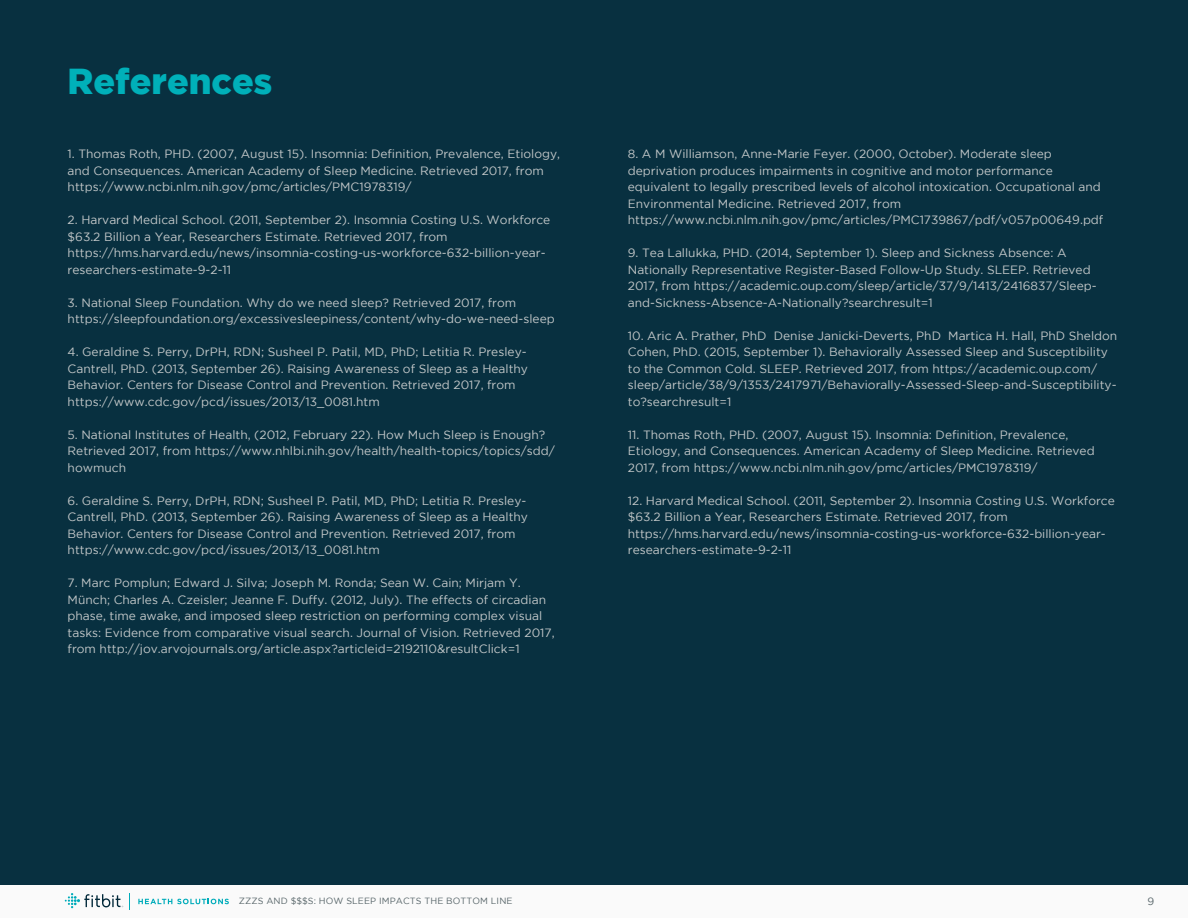
<style>
.page{position:relative;width:1188px;height:918px;background:#fff}
.page>*{position:absolute;margin:0;border:0;box-sizing:border-box;transform-origin:0 0}
.t1{font:900 36px "Gotham";color:#00b0b9}
.t2{font:12px/16.5px "Gotham";color:#c3c8c9}
.t3{font:10.5px "Gotham";color:#576569}
.t4{font:9px "Gotham";letter-spacing:.015em;color:#576569}
</style>
<div class="page">
<div style="left:0;top:884px;width:1188px;height:34px;background:#fafafa"></div>
<svg style="left:138px;top:899px;width:91px;height:5px"></svg>
<svg style="left:65px;top:893px;width:58px;height:15px"></svg>
<div style="left:0;top:0;width:1188px;height:884px;background:#083040"></div>
<h1 class="t1" style="left:68px;top:60px;width:206px">References</h1>
<p class="t2" style="left:68px;top:145px;width:494px">1. Thomas Roth, PHD. (2007, August 15). Insomnia: Definition, Prevalence, Etiology, and Consequences. American Academy of Sleep Medicine. Retrieved 2017, from https://www.ncbi.nlm.nih.gov/pmc/articles/PMC1978319/</p>
<p class="t2" style="left:68px;top:211px;width:484px">2. Harvard Medical School. (2011, September 2). Insomnia Costing U.S. Workforce $63.2 Billion a Year, Researchers Estimate. Retrieved 2017, from https://hms.harvard.edu/news/insomnia-costing-us-workforce-632-billion-year&shy;researchers-estimate-9-2-11</p>
<p class="t2" style="left:68px;top:294px;width:489px">3. National Sleep Foundation. Why do we need sleep? Retrieved 2017, from https://sleepfoundation.org/excessivesleepiness/content/why-do-we-need-sleep</p>
<p class="t2" style="left:68px;top:343px;width:462px">4. Geraldine S. Perry, DrPH, RDN; Susheel P. Patil, MD, PhD; Letitia R. Presley-Cantrell, PhD. (2013, September 26). Raising Awareness of Sleep as a Healthy Behavior. Centers for Disease Control and Prevention. Retrieved 2017, from https://www.cdc.gov/pcd/issues/2013/13_0081.htm</p>
<p class="t2" style="left:68px;top:426px;width:489px">5. National Institutes of Health, (2012, February 22). How Much Sleep is Enough?<br>Retrieved 2017, from https://www.nhlbi.nih.gov/health/health-topics/topics/sdd/ howmuch</p>
<p class="t2" style="left:68px;top:492px;width:462px">6. Geraldine S. Perry, DrPH, RDN; Susheel P. Patil, MD, PhD; Letitia R. Presley-Cantrell, PhD. (2013, September 26). Raising Awareness of Sleep as a Healthy Behavior. Centers for Disease Control and Prevention. Retrieved 2017, from https://www.cdc.gov/pcd/issues/2013/13_0081.htm</p>
<p class="t2" style="left:68px;top:574px;width:489px">7. Marc Pomplun; Edward J. Silva; Joseph M. Ronda; Sean W. Cain; Mirjam Y.<br>Münch; Charles A. Czeisler; Jeanne F. Duffy. (2012, July). The effects of circadian phase, time awake, and imposed sleep restriction on performing complex visual tasks: Evidence from comparative visual search. Journal of Vision. Retrieved 2017, from http://jov.arvojournals.org/article.aspx?articleid=2192110&amp;resultClick=1</p>
<p class="t2" style="left:628px;top:145px;width:477px">8. A M Williamson, Anne-Marie Feyer. (2000, October). Moderate sleep deprivation produces impairments in cognitive and motor performance equivalent to legally prescribed levels of alcohol intoxication. Occupational and Environmental Medicine. Retrieved 2017, from https://www.ncbi.nlm.nih.gov/pmc/articles/PMC1739867/pdf/v057p00649.pdf</p>
<p class="t2" style="left:628px;top:244px;width:470px">9. Tea Lallukka, PHD. (2014, September 1). Sleep and Sickness Absence: A Nationally Representative Register-Based Follow-Up Study. SLEEP. Retrieved 2017, from https://academic.oup.com/sleep/article/37/9/1413/2416837/Sleep&shy;and-Sickness-Absence-A-Nationally?searchresult=1</p>
<p class="t2" style="left:628px;top:327px;width:491px">10. Aric A. Prather, PhD Denise Janicki-Deverts, PhD Martica H. Hall, PhD Sheldon Cohen, PhD. (2015, September 1). Behaviorally Assessed Sleep and Susceptibility to the Common Cold. SLEEP. Retrieved 2017, from https://academic.oup.com/ sleep/article/38/9/1353/2417971/Behaviorally-Assessed-Sleep-and-Susceptibility&shy;to?searchresult=1</p>
<p class="t2" style="left:628px;top:426px;width:468px">11. Thomas Roth, PHD. (2007, August 15). Insomnia: Definition, Prevalence,<br>Etiology, and Consequences. American Academy of Sleep Medicine. Retrieved<br>2017, from https://www.ncbi.nlm.nih.gov/pmc/articles/PMC1978319/</p>
<p class="t2" style="left:628px;top:492px;width:489px">12. Harvard Medical School. (2011, September 2). Insomnia Costing U.S. Workforce $63.2 Billion a Year, Researchers Estimate. Retrieved 2017, from https://hms.harvard.edu/news/insomnia-costing-us-workforce-632-billion-year&shy;researchers-estimate-9-2-11</p>
<p class="t4" style="left:239px;top:896px;width:275px">ZZZS AND $$$S: HOW SLEEP IMPACTS THE BOTTOM LINE</p>
<p class="t3" style="left:1147px;top:895px;width:8px">9</p>
</div>
